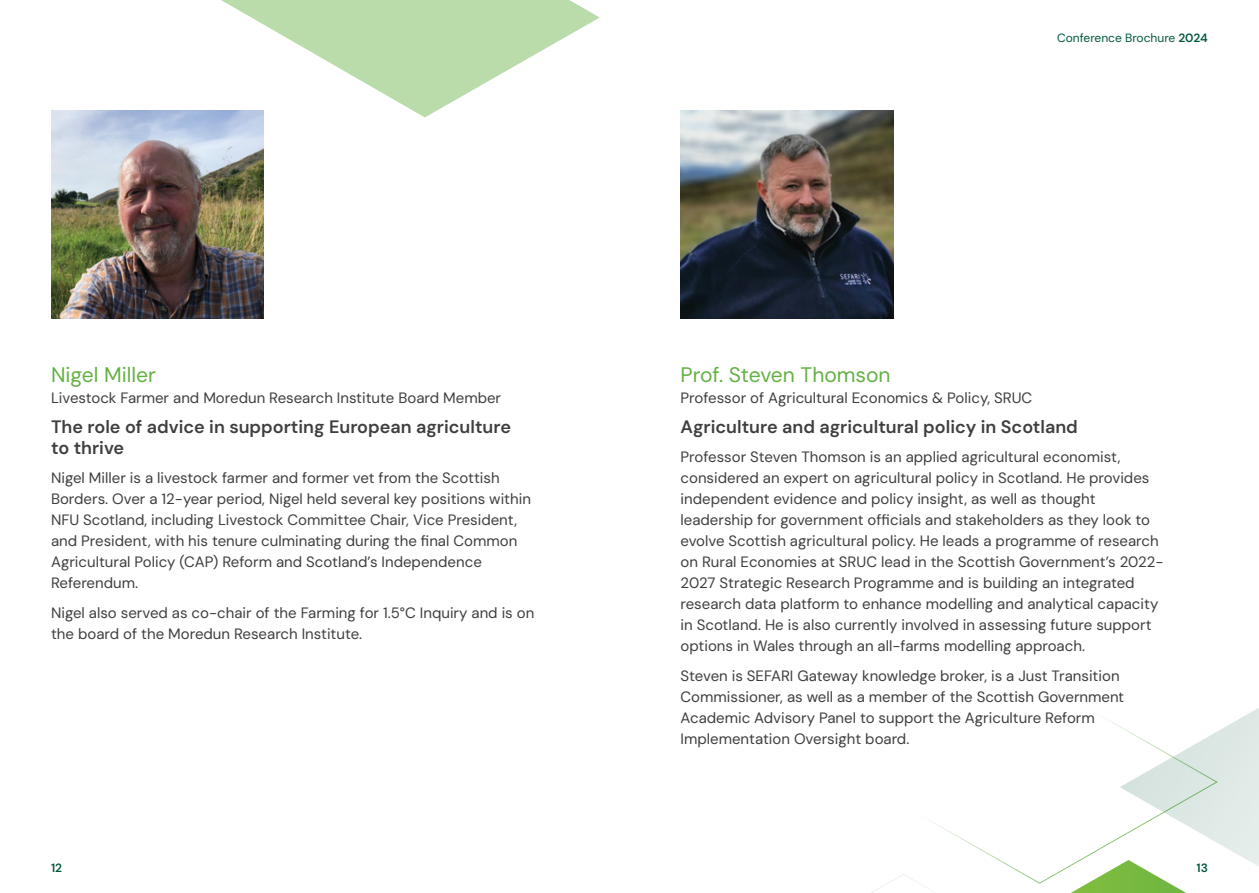
<style>
.page{position:relative;width:1259px;height:893px;background:#fff}
.page>*{position:absolute;margin:0;border:0;box-sizing:border-box;transform-origin:0 0}
.t1{font:21px "DM Sans";color:#63b143}
.t2{font:600 18px/21px "DM Sans";color:#3e3e3f}
.t3{font:15px/21px "DM Sans";color:#3e3e3f}
.t4{font:12px "DM Sans";color:#01573c}
.t5{font:600 12px "DM Sans";color:#01573c}
.s1{font-weight:600}
</style>
<div class="page">
<img style="left:51px;top:111px;width:213px;height:208px">
<img style="left:680px;top:111px;width:213px;height:208px">
<svg style="left:202px;top:0;width:398px;height:117px;fill:#b9dcaa"></svg>
<svg style="left:871px;top:708px;width:388px;height:185px"></svg>
<p class="t1" style="left:51px;top:362px;width:106px">Nigel Miller</p>
<p class="t3" style="left:51px;top:387px;width:452px">Livestock Farmer and Moredun Research Institute Board Member</p>
<p class="t2" style="left:51px;top:416px;width:461px">The role of advice in supporting European agriculture to thrive</p>
<p class="t3" style="left:51px;top:467px;width:481px">Nigel Miller is a livestock farmer and former vet from the Scottish Borders. Over a 12-year period, Nigel held several key positions within NFU Scotland, including Livestock Committee Chair, Vice President, and President, with his tenure culminating during the final Common Agricultural Policy (CAP) Reform and Scotland’s Independence Referendum.</p>
<p class="t3" style="left:51px;top:602px;width:485px">Nigel also served as co-chair of the Farming for 1.5°C Inquiry and is on the board of the Moredun Research Institute.</p>
<p class="t4" style="left:1057px;top:30px;width:152px">Conference Brochure <span class="s1">2024</span></p>
<p class="t1" style="left:680px;top:362px;width:212px">Prof. Steven Thomson</p>
<p class="t3" style="left:680px;top:387px;width:353px">Professor of Agricultural Economics &amp; Policy, SRUC</p>
<p class="t2" style="left:680px;top:416px;width:399px">Agriculture and agricultural policy in Scotland</p>
<p class="t3" style="left:680px;top:446px;width:485px">Professor Steven Thomson is an applied agricultural economist, considered an expert on agricultural policy in Scotland. He provides independent evidence and policy insight, as well as thought leadership for government officials and stakeholders as they look to evolve Scottish agricultural policy. He leads a programme of research on Rural Economies at SRUC lead in the Scottish Government’s 2022- 2027 Strategic Research Programme and is building an integrated research data platform to enhance modelling and analytical capacity in Scotland. He is also currently involved in assessing future support options in Wales through an all-farms modelling approach.</p>
<p class="t3" style="left:680px;top:665px;width:445px">Steven is SEFARI Gateway knowledge broker, is a Just Transition Commissioner, as well as a member of the Scottish Government Academic Advisory Panel to support the Agriculture Reform Implementation Oversight board.</p>
<p class="t5" style="left:51px;top:860px;width:13px">12</p>
<p class="t5" style="left:1196px;top:860px;width:13px">13</p>
</div>
